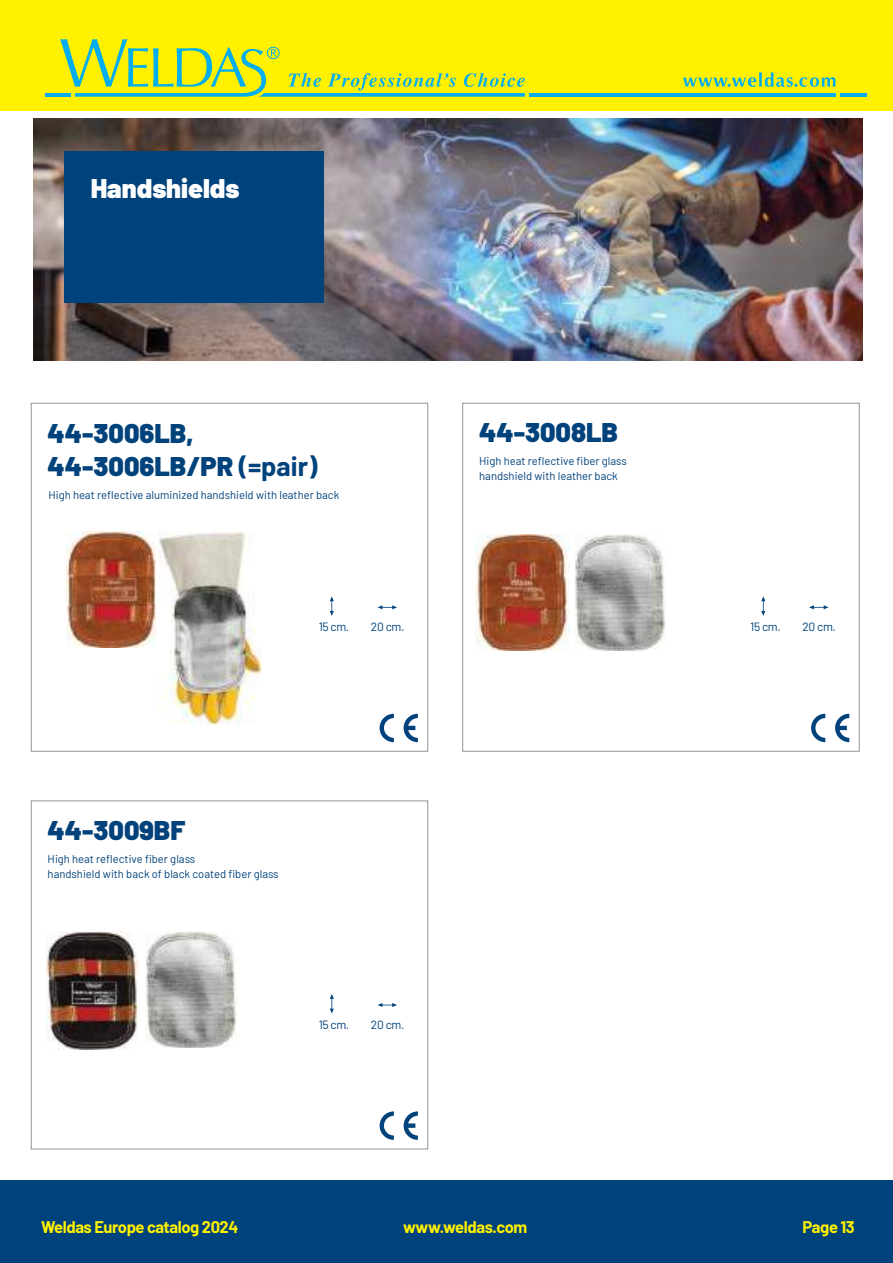
<style>
.page{position:relative;width:893px;height:1263px;background:#fff}
.page>*{position:absolute;margin:0;border:0;box-sizing:border-box;transform-origin:0 0}
.t1{font:900 27px/33px "Barlow";color:#00427b}
.t2{font:900 27px "Barlow";color:#fff}
.t3{font:700 16.5px "Barlow";letter-spacing:-.025em;color:#fff100}
.t4{font:12px "Barlow";letter-spacing:-.025em;color:#00427b}
.t5{font:11.25px/15px "Barlow";color:#00427b}
.s1{font-weight:700}
</style>
<div class="page">
<div style="left:0;top:1180px;width:893px;height:83px;background:#00427b"></div>
<div style="left:0;top:0;width:893px;height:111px;background:#fff100"></div>
<svg style="left:683px;top:72px;width:152px;height:15px"></svg>
<hr style="left:529px;top:93px;width:307px;height:4px;background:#00adef">
<hr style="left:840px;top:93px;width:27px;height:4px;background:#00adef">
<hr style="left:45px;top:93px;width:26px;height:4px;background:#00adef">
<svg style="left:60px;top:39px;width:465px;height:58px"></svg>
<div style="left:31px;top:800px;width:397px;height:349px;border:1px solid #939597"></div>
<div style="left:31px;top:403px;width:397px;height:349px;border:1px solid #939597"></div>
<img style="left:66px;top:532px;width:90px;height:116px">
<img style="left:158px;top:531px;width:104px;height:194px">
<svg style="left:378px;top:605px;width:19px;height:4px"></svg>
<svg style="left:330px;top:596px;width:4px;height:20px"></svg>
<img style="left:146px;top:932px;width:91px;height:115px">
<img style="left:46px;top:932px;width:92px;height:117px">
<img style="left:475px;top:535px;width:95px;height:116px">
<img style="left:574px;top:535px;width:91px;height:115px">
<img style="left:33px;top:118px;width:829px;height:243px">
<div style="left:64px;top:151px;width:259px;height:152px;background:#00427b"></div>
<svg style="left:380px;top:714px;width:38px;height:28px"></svg>
<div style="left:462px;top:403px;width:398px;height:349px;border:1px solid #939597"></div>
<svg style="left:809px;top:605px;width:20px;height:4px"></svg>
<svg style="left:761px;top:596px;width:4px;height:20px"></svg>
<svg style="left:811px;top:714px;width:38px;height:28px"></svg>
<svg style="left:378px;top:1003px;width:19px;height:4px"></svg>
<svg style="left:330px;top:994px;width:4px;height:19px"></svg>
<svg style="left:380px;top:1111px;width:38px;height:29px"></svg>
<h1 class="t2" style="left:91px;top:168px;width:150px">Handshields</h1>
<h1 class="t1" style="left:48px;top:415px;width:271px">44-3006LB,<br>44-3006LB/PR <span class="s1">(=pair)</span></h1>
<p class="t5" style="left:49px;top:486px;width:292px">High heat reflective aluminized handshield with leather back</p>
<p class="t4" style="left:319px;top:618px;width:32px">15 cm.</p>
<p class="t4" style="left:371px;top:618px;width:35px">20 cm.</p>
<h1 class="t1" style="left:48px;top:812px;width:139px">44-3009BF</h1>
<p class="t5" style="left:48px;top:850px;width:233px">High heat reflective fiber glass<br>handshield with back of black coated fiber glass</p>
<p class="t4" style="left:319px;top:1015px;width:32px">15 cm.</p>
<p class="t4" style="left:371px;top:1015px;width:35px">20 cm.</p>
<h1 class="t1" style="left:479px;top:414px;width:140px">44-3008LB</h1>
<p class="t5" style="left:479px;top:452px;width:149px">High heat reflective fiber glass handshield with leather back</p>
<p class="t4" style="left:750px;top:618px;width:32px">15 cm.</p>
<p class="t4" style="left:802px;top:618px;width:35px">20 cm.</p>
<h2 class="t3" style="left:41px;top:1215px;width:199px">Weldas Europe catalog 2024</h2>
<h2 class="t3" style="left:403px;top:1215px;width:126px">www.weldas.com</h2>
<h2 class="t3" style="left:803px;top:1215px;width:54px">Page 13</h2>
</div>
